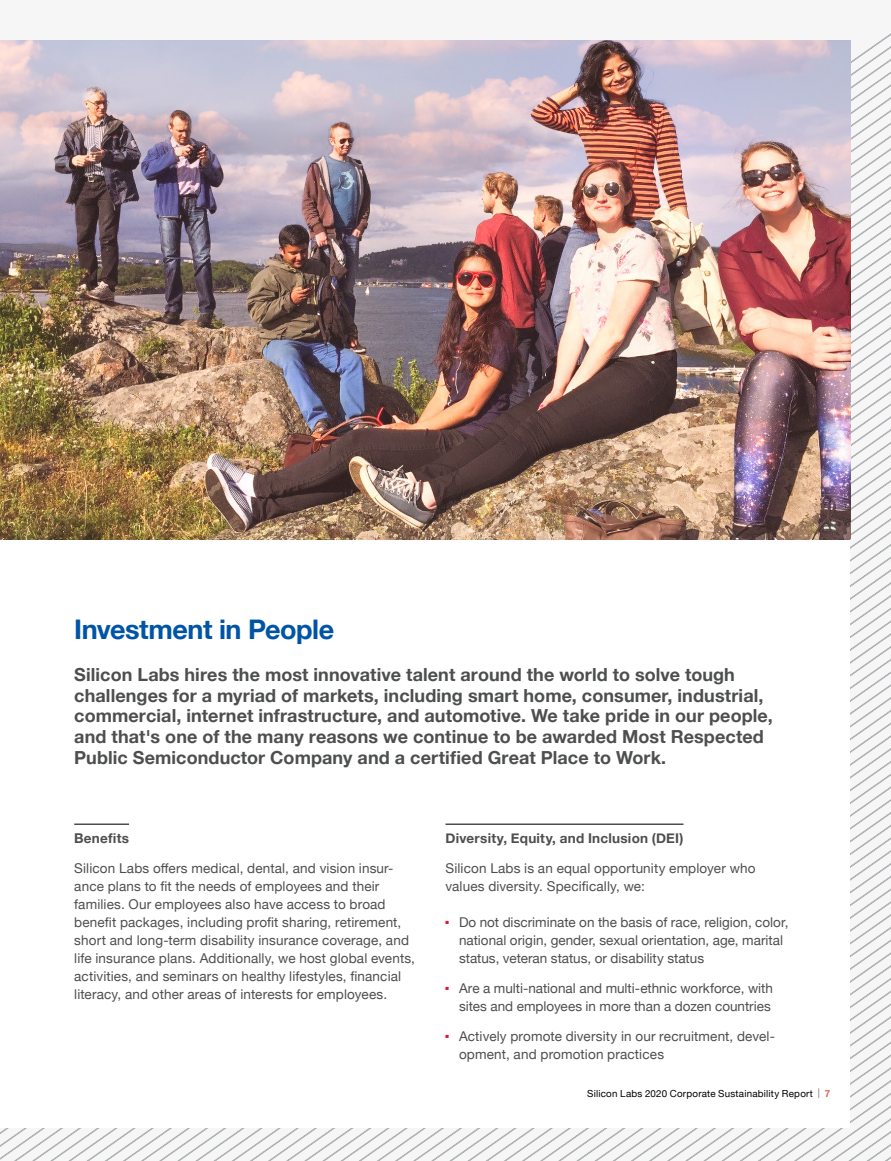
<style>
.page{position:relative;width:891px;height:1161px;background:#fff}
.page>*{position:absolute;margin:0;border:0;box-sizing:border-box;transform-origin:0 0}
.t1{font:700 27px "Helvetica Neue";letter-spacing:-.015em;color:#0054a6}
.t2{font:700 18px/20.7px "Helvetica Neue";letter-spacing:.005em;color:#4d4e4f}
.t3{font:13.5px/18px "Helvetica Neue";letter-spacing:.01em;color:#4d4e4f}
.t4{font:700 13.5px "Helvetica Neue";letter-spacing:.02em;color:#4d4e4f}
.t5{font:9.75px "Helvetica Neue";letter-spacing:.025em;color:#000}
.s1{font-weight:300;color:#4d4e4f}
.s2{font-weight:700;color:#ec6048}
</style>
<div class="page">
<svg style="left:540px;top:1008px;width:351px;height:153px"></svg>
<svg style="left:558px;top:1021px;width:333px;height:140px"></svg>
<svg style="left:576px;top:1034px;width:315px;height:127px"></svg>
<div style="left:0;top:40px;width:850px;height:1088px;background:#fff"></div>
<hr style="left:74px;top:824px;width:55px;height:1px;background:#4d4e4f">
<hr style="left:446px;top:824px;width:237px;height:1px;background:#4d4e4f">
<img style="left:0;top:40px;width:850px;height:500px">
<h1 class="t1" style="left:74px;top:608px;width:262px">Investment in People</h1>
<p class="t2" style="left:74px;top:665px;width:700px">Silicon Labs hires the most innovative talent around the world to solve tough challenges for a myriad of markets, including smart home, consumer, industrial, commercial, internet infrastructure, and automotive. We take pride in our people, and that's one of the many reasons we continue to be awarded Most Respected Public Semiconductor Company and a certified Great Place to Work.</p>
<p class="t4" style="left:74px;top:828px;width:56px">Benefits</p>
<p class="t3" style="left:74px;top:860px;width:342px">Silicon Labs offers medical, dental, and vision insur&shy;ance plans to fit the needs of employees and their families. Our employees also have access to broad benefit packages, including profit sharing, retirement, short and long-term disability insurance coverage, and life insurance plans. Additionally, we host global events, activities, and seminars on healthy lifestyles, financial literacy, and other areas of interests for employees.</p>
<p class="t4" style="left:446px;top:828px;width:239px">Diversity, Equity, and Inclusion (DEI)</p>
<p class="t3" style="left:446px;top:860px;width:311px">Silicon Labs is an equal opportunity employer who values diversity. Specifically, we:</p>
<p class="t3" style="left:459px;top:914px;width:331px;text-indent:-13px"><sup>■</sup> Do not discriminate on the basis of race, religion, color, national origin, gender, sexual orientation, age, marital status, veteran status, or disability status</p>
<p class="t3" style="left:446px;top:980px;width:329px;text-align:right"><sup>■</sup> Are a multi-national and multi-ethnic workforce, with sites and employees in more than a dozen countries</p>
<p class="t3" style="left:459px;top:1028px;width:318px;text-indent:-13px"><sup>■</sup> Actively promote diversity in our recruitment, devel&shy;opment, and promotion practices</p>
<p class="t5" style="left:587px;top:1087px;width:245px">Silicon Labs 2020 Corporate Sustainability Report <span class="s1">|</span> <span class="s2">7</span></p>
</div>
